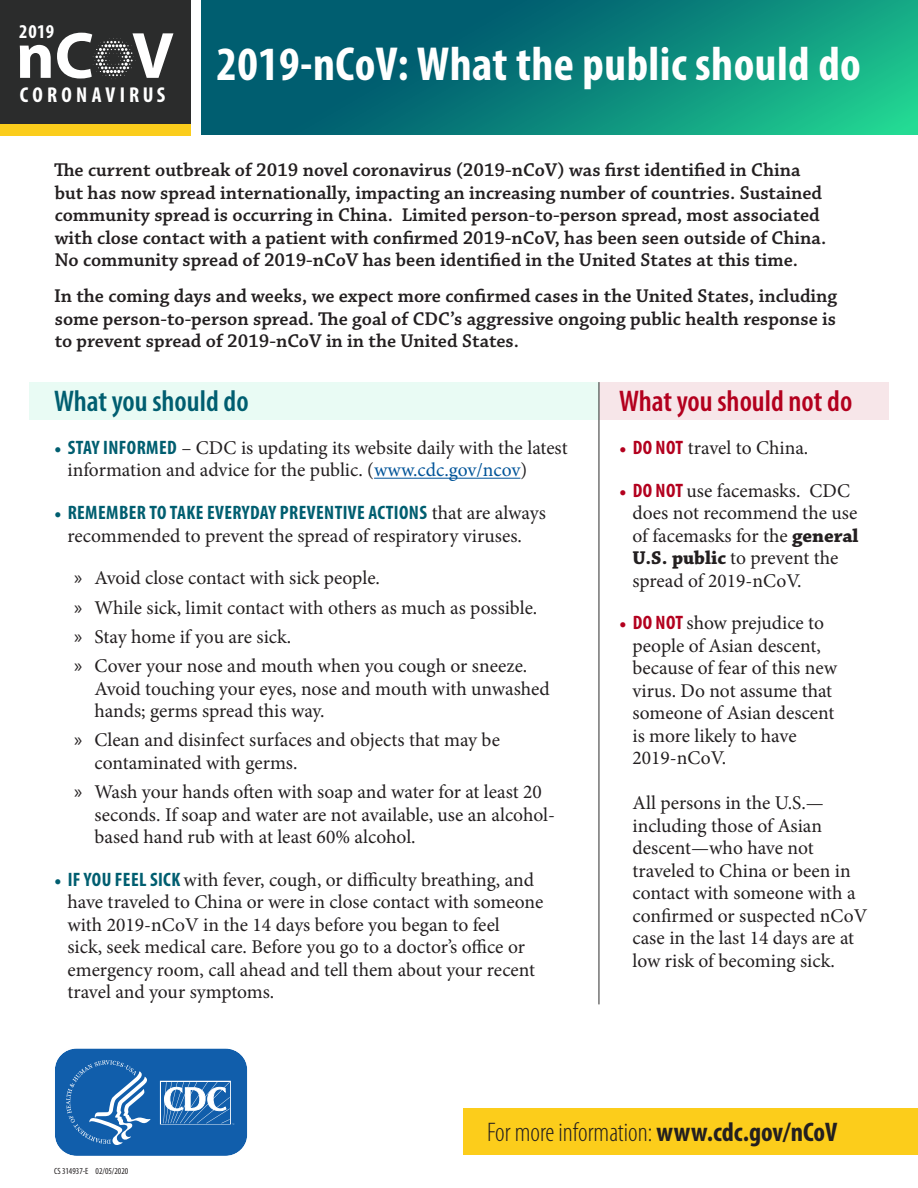
<style>
.page{position:relative;width:918px;height:1188px;background:#fff}
.page>*{position:absolute;margin:0;border:0;box-sizing:border-box;transform-origin:0 0}
.t1{font:700 66px "Myriad Pro";color:#fff}
.H1_BOLD_WHITE{font:700 condensed 48px "Myriad Pro";letter-spacing:.01em;color:#fff}
.H2_headers{font:600 condensed 30px "Myriad Pro";color:#b3001e}
.H2_headers-2{font:600 condensed 30px "Myriad Pro";color:#005e70}
.link{font:300 condensed 27px "Myriad Pro";color:#231f20}
.t2{font:700 condensed 21.6px "Myriad Pro";letter-spacing:.195em;color:#fff}
.t3{font:700 condensed 19.65px "Myriad Pro";color:#fff}
.chapperal_list_bulle{font:19.5px/22.5px "Minion Pro";color:#231f20}
.p_chapparel_first_pa{font:600 19.5px/22.5px "Chaparral Pro";color:#231f20}
.t4{font:condensed 9px "Myriad Pro";color:#231f20}
.s1{color:#005e70}
.s2{font-family:"Myriad Pro";font-weight:700;font-stretch:condensed;color:#005e70}
.s3{color:#005499}
.s4{font-family:"Myriad Pro"}
.s5{color:#b3001e}
.s6{font-family:"Myriad Pro";font-weight:700;font-stretch:condensed;color:#b3001e}
.s7{font-family:"Chaparral Pro";font-weight:700}
.s8{font-weight:700}
</style>
<div class="page">
<div style="left:599px;top:382px;width:290px;height:38px;background:#f7e6e9"></div>
<div style="left:29px;top:382px;width:570px;height:38px;background:#e9fbf4"></div>
<div style="left:0;top:0;width:191px;height:124px;background:#2b2c2c"></div>
<svg style="left:93px;top:38px;width:43px;height:41px"></svg>
<div style="left:0;top:124px;width:191px;height:11px;background:#fbcd1c"></div>
<div style="left:463px;top:1108px;width:455px;height:47px;background:#fccd1b"></div>
<svg style="left:55px;top:1048px;width:193px;height:108px;background:#3174b6"></svg>
<svg style="left:201px;top:0;width:717px;height:135px;background:#098079"></svg>
<hr style="left:599px;top:382px;width:1px;height:622px;background:#2d2d2d">
<hr style="left:374px;top:478px;width:146px;height:1px;background:#005499">
<p class="t3" style="left:19px;top:19px;width:37px">2019</p>
<p class="t1" style="left:16px;top:13px;width:159px">nC V</p>
<p class="t2" style="left:20px;top:81px;width:147px">CORONAVIRUS</p>
<h1 class="H1_BOLD_WHITE" style="left:216px;top:34px;width:646px">2019-nCoV: What the public should do</h1>
<p class="p_chapparel_first_pa" style="left:54px;top:160px;width:774px">The current outbreak of 2019 novel coronavirus (2019-nCoV) was first identified in China but has now spread internationally, impacting an increasing number of countries. Sustained community spread is occurring in China. Limited person-to-person spread, most associated with close contact with a patient with confirmed 2019-nCoV, has been seen outside of China.<br>No community spread of 2019-nCoV has been identified in the United States at this time.</p>
<p class="p_chapparel_first_pa" style="left:54px;top:286px;width:785px;text-align:justify">In the coming days and weeks, we expect more confirmed cases in the United States, including some person-to-person spread. The goal of CDC’s aggressive ongoing public health response is to prevent spread of 2019-nCoV in in the United States.</p>
<h2 class="H2_headers-2" style="left:54px;top:385px;width:196px">What you should do</h2>
<p class="chapperal_list_bulle" style="left:68px;top:436px;width:502px;text-indent:-13px"><span class="s1">•</span> <span class="s2">STAY INFORMED</span> – CDC is updating its website daily with the latest information and advice for the public. (<span class="s3">www.cdc.gov/ncov</span>)</p>
<p class="chapperal_list_bulle" style="left:54px;top:502px;width:493px;text-align:center"><span class="s1">•</span> <span class="s2">REMEMBER TO TAKE EVERYDAY PREVENTIVE ACTIONS</span> that are always recommended to prevent the spread of respiratory viruses.</p>
<p class="chapperal_list_bulle" style="left:74px;top:567px;width:307px"><span class="s4">»</span> Avoid close contact with sick people.</p>
<p class="chapperal_list_bulle" style="left:74px;top:596px;width:465px"><span class="s4">»</span> While sick, limit contact with others as much as possible.</p>
<p class="chapperal_list_bulle" style="left:74px;top:625px;width:218px"><span class="s4">»</span> Stay home if you are sick.</p>
<p class="chapperal_list_bulle" style="left:94px;top:655px;width:457px;text-indent:-20px"><span class="s4">»</span> Cover your nose and mouth when you cough or sneeze.<br>Avoid touching your eyes, nose and mouth with unwashed hands; germs spread this way.</p>
<p class="chapperal_list_bulle" style="left:94px;top:729px;width:407px;text-indent:-20px"><span class="s4">»</span> Clean and disinfect surfaces and objects that may be contaminated with germs.</p>
<p class="chapperal_list_bulle" style="left:94px;top:781px;width:462px;text-indent:-20px"><span class="s4">»</span> Wash your hands often with soap and water for at least 20 seconds. If soap and water are not available, use an alcohol&shy;based hand rub with at least 60% alcohol.</p>
<p class="chapperal_list_bulle" style="left:68px;top:868px;width:478px;text-indent:-13px"><span class="s1">•</span> <span class="s2">IF YOU FEEL SICK</span> with fever, cough, or difficulty breathing, and have traveled to China or were in close contact with someone with 2019-nCoV in the 14 days before you began to feel<br>sick, seek medical care. Before you go to a doctor’s office or emergency room, call ahead and tell them about your recent travel and your symptoms.</p>
<h2 class="H2_headers" style="left:619px;top:385px;width:235px">What you should not do</h2>
<p class="chapperal_list_bulle" style="left:619px;top:436px;width:191px"><span class="s5">•</span> <span class="s6">DO NOT</span> travel to China.</p>
<p class="chapperal_list_bulle" style="left:633px;top:479px;width:228px;text-indent:-13px"><span class="s5">•</span> <span class="s6">DO NOT</span> use facemasks. CDC does not recommend the use of facemasks for the <span class="s7">general<br>U.S. public</span> to prevent the spread of 2019-nCoV.</p>
<p class="chapperal_list_bulle" style="left:633px;top:612px;width:206px;text-indent:-13px"><span class="s5">•</span> <span class="s6">DO NOT</span> show prejudice to people of Asian descent, because of fear of this new virus. Do not assume that someone of Asian descent is more likely to have<br>2019-nCoV.</p>
<p class="chapperal_list_bulle" style="left:633px;top:792px;width:236px">All persons in the U.S.— including those of Asian descent—who have not traveled to China or been in contact with someone with a confirmed or suspected nCoV case in the last 14 days are at low risk of becoming sick.</p>
<p class="t4" style="left:54px;top:1166px;width:76px">CS 314937-E 02/05/2020</p>
<p class="link" style="left:487px;top:1118px;width:352px">For more information: <span class="s8">www.cdc.gov/nCoV</span></p>
</div>
